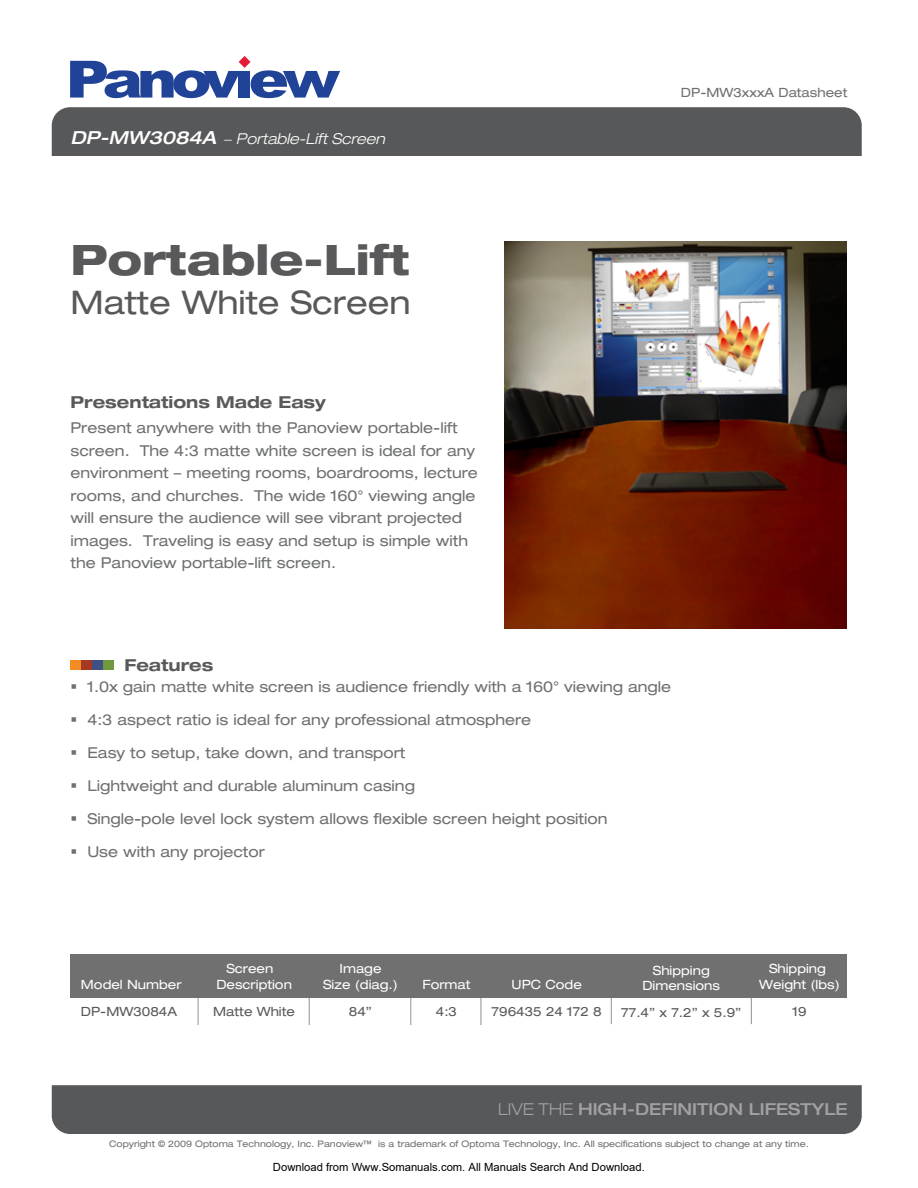
<style>
.page{position:relative;width:918px;height:1188px;background:#fff}
.page>*{position:absolute;margin:0;border:0;box-sizing:border-box;transform-origin:0 0}
.t1{font:800 expanded 42px "Helvetica Neue";color:#59585a}
.t2{font:expanded 32.7px "Helvetica Neue";color:#59585a}
.t3{font:500 expanded 16.5px "Helvetica Neue";color:#a1a1a5}
.t4{font:700 expanded 16.5px "Helvetica Neue";color:#59585a}
.t5{font:expanded 15px/22.5px "Helvetica Neue";color:#6d6f71}
.t6{font:expanded 15px "Helvetica Neue";color:#6e6f70}
.t7{font:italic 300 expanded 15px "Helvetica Neue";color:#fff}
.t8{font:expanded 12.75px/15.3px "Helvetica Neue";color:#fff;text-align:center}
.t9{font:expanded 12.75px "Helvetica Neue";color:#59585a}
.t10{font:expanded 12.75px "Helvetica Neue";color:#6e6f70}
.t11{font:11.25px "Arial";color:#000}
.t12{font:expanded 9px "Helvetica Neue";color:#6d6f70}
.s1{font-weight:500;font-size:18px}
.s2{font-weight:300}
</style>
<div class="page">
<div style="left:52px;top:1085px;width:810px;height:49px;background:#57585a"></div>
<div style="left:52px;top:107px;width:810px;height:49px;background:#57585a"></div>
<svg style="left:70px;top:56px;width:270px;height:42px"></svg>
<hr style="left:309px;top:961px;width:1px;height:64px;background:#919191">
<hr style="left:411px;top:961px;width:1px;height:64px;background:#919191">
<hr style="left:611px;top:960px;width:1px;height:64px;background:#919191">
<hr style="left:751px;top:960px;width:1px;height:64px;background:#919191">
<hr style="left:198px;top:961px;width:1px;height:64px;background:#919191">
<hr style="left:481px;top:961px;width:1px;height:64px;background:#919191">
<div style="left:71px;top:954px;width:776px;height:43px;background:#707070"></div>
<div style="left:71px;top:660px;width:10px;height:9px;background:#f38c25"></div>
<div style="left:81px;top:660px;width:11px;height:9px;background:#a73923"></div>
<div style="left:92px;top:660px;width:11px;height:9px;background:#3e5086"></div>
<div style="left:103px;top:660px;width:11px;height:9px;background:#70983e"></div>
<img style="left:504px;top:242px;width:343px;height:386px">
<p class="t7" style="left:71px;top:130px;width:316px"><span class="s1">DP-MW3084A</span> − Portable-Lift Screen</p>
<p class="t10" style="left:681px;top:85px;width:168px">DP-MW3xxxA Datasheet</p>
<h1 class="t1" style="left:71px;top:233px;width:341px">Portable-Lift</h1>
<h2 class="t2" style="left:71px;top:283px;width:342px">Matte White Screen</h2>
<p class="t4" style="left:71px;top:392px;width:257px">Presentations Made Easy</p>
<p class="t5" style="left:71px;top:417px;width:409px">Present anywhere with the Panoview portable-lift screen. The 4:3 matte white screen is ideal for any environment – meeting rooms, boardrooms, lecture rooms, and churches. The wide 160° viewing angle will ensure the audience will see vibrant projected images. Traveling is easy and setup is simple with the Panoview portable-lift screen.</p>
<p class="t4" style="left:125px;top:655px;width:90px">Features</p>
<p class="t6" style="left:71px;top:677px;width:602px">▪ 1.0x gain matte white screen is audience friendly with a 160° viewing angle</p>
<p class="t6" style="left:71px;top:710px;width:462px">▪ 4:3 aspect ratio is ideal for any professional atmosphere</p>
<p class="t6" style="left:71px;top:743px;width:336px">▪ Easy to setup, take down, and transport</p>
<p class="t6" style="left:71px;top:776px;width:346px">▪ Lightweight and durable aluminum casing</p>
<p class="t6" style="left:71px;top:809px;width:538px">▪ Single-pole level lock system allows flexible screen height position</p>
<p class="t6" style="left:71px;top:842px;width:196px">▪ Use with any projector</p>
<p class="t8" style="left:81px;top:976px;width:102px">Model Number</p>
<p class="t9" style="left:81px;top:1003px;width:98px">DP-MW3084A</p>
<p class="t8" style="left:216px;top:961px;width:77px;text-align:left;text-indent:10px">Screen<br>Description</p>
<p class="t9" style="left:213px;top:1003px;width:83px">Matte White</p>
<p class="t8" style="left:323px;top:961px;width:76px">Image<br>Size (diag.)</p>
<p class="t9" style="left:349px;top:1003px;width:25px">84”</p>
<p class="t8" style="left:422px;top:976px;width:50px">Format</p>
<p class="t9" style="left:436px;top:1003px;width:23px">4:3</p>
<p class="t8" style="left:512px;top:976px;width:72px">UPC Code</p>
<p class="t9" style="left:492px;top:1003px;width:112px">796435 24 172 8</p>
<p class="t8" style="left:642px;top:963px;width:79px">Shipping<br>Dimensions</p>
<p class="t9" style="left:621px;top:1005px;width:122px">77.4” x 7.2” x 5.9”</p>
<p class="t8" style="left:759px;top:961px;width:82px">Shipping<br>Weight (lbs)</p>
<p class="t9" style="left:793px;top:1003px;width:16px">19</p>
<p class="t3" style="left:498px;top:1099px;width:351px"><span class="s2">LIVE THE</span> HIGH-DEFINITION LIFESTYLE</p>
<p class="t12" style="left:109px;top:1139px;width:701px">Copyright © 2009 Optoma Technology, Inc. Panoview™ is a trademark of Optoma Technology, Inc. All specifications subject to change at any time.</p>
<p class="t11" style="left:273px;top:1160px;width:373px">Download from Www.Somanuals.com. All Manuals Search And Download.</p>
</div>
